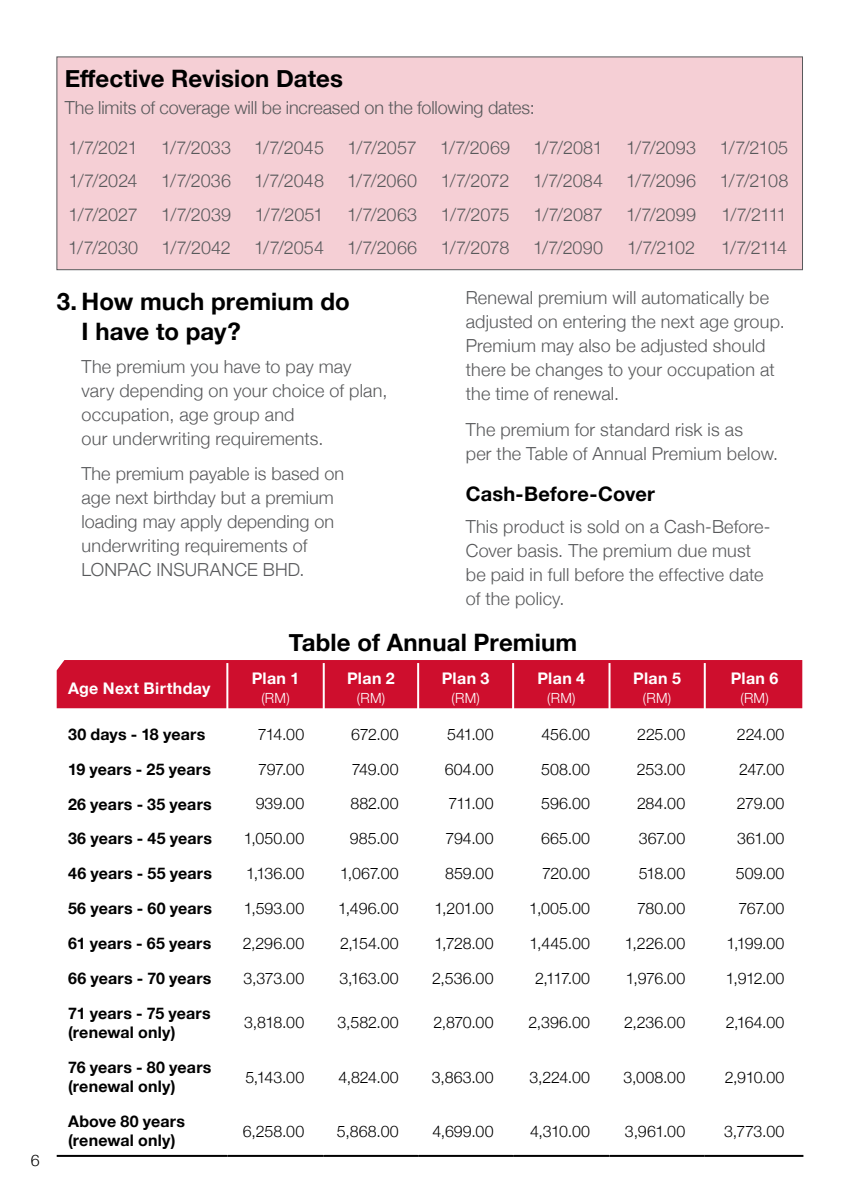
<style>
.page{position:relative;width:842px;height:1191px;background:#fff}
.page>*{position:absolute;margin:0;border:0;box-sizing:border-box;transform-origin:0 0}
.t1{font:700 24px/30px "Helvetica Neue";letter-spacing:.005em;color:#000}
.t2{font:700 20px "Helvetica Neue";letter-spacing:.01em;color:#000}
.t3{font:300 18px/24px "Helvetica Neue";letter-spacing:.01em;color:#58595b}
.t4{font:300 16px "Helvetica Neue";letter-spacing:.005em;color:#000}
.t5{font:700 16px/19.2px "Helvetica Neue";letter-spacing:.015em;color:#000}
.t6{font:700 16px "Helvetica Neue";letter-spacing:.025em;color:#fff}
.t7{font:300 14px "Helvetica Neue";letter-spacing:.02em;color:#fff}
</style>
<div class="page">
<div style="left:57px;top:660px;width:745px;height:48px;background:#ce0e2d"></div>
<hr style="left:57px;top:1154px;width:170px;height:2px;background:#000">
<hr style="left:227px;top:1154px;width:97px;height:2px;background:#000">
<hr style="left:324px;top:1154px;width:94px;height:2px;background:#000">
<hr style="left:418px;top:1154px;width:95px;height:2px;background:#000">
<hr style="left:513px;top:1154px;width:96px;height:2px;background:#000">
<hr style="left:609px;top:1154px;width:96px;height:2px;background:#000">
<hr style="left:705px;top:1154px;width:98px;height:2px;background:#000">
<hr style="left:226px;top:663px;width:2px;height:51px;background:#fff">
<hr style="left:323px;top:663px;width:2px;height:51px;background:#fff">
<hr style="left:417px;top:663px;width:2px;height:51px;background:#fff">
<hr style="left:512px;top:663px;width:2px;height:51px;background:#fff">
<hr style="left:608px;top:663px;width:2px;height:51px;background:#fff">
<hr style="left:704px;top:663px;width:2px;height:51px;background:#fff">
<div style="left:57px;top:57px;width:746px;height:213px;background:#f5cfd5;border:1px solid #58595b"></div>
<p class="t4" style="left:31px;top:1147px;width:10px">6</p>
<h1 class="t1" style="left:65px;top:64px;width:280px">Effective Revision Dates</h1>
<p class="t3" style="left:65px;top:94px;width:471px">The limits of coverage will be increased on the following dates:</p>
<p class="t3" style="left:69px;top:134px;width:71px">1/7/2021</p>
<p class="t3" style="left:161px;top:134px;width:71px">1/7/2033</p>
<p class="t3" style="left:254px;top:134px;width:71px">1/7/2045</p>
<p class="t3" style="left:347px;top:134px;width:71px">1/7/2057</p>
<p class="t3" style="left:440px;top:134px;width:72px">1/7/2069</p>
<p class="t3" style="left:533px;top:134px;width:71px">1/7/2081</p>
<p class="t3" style="left:626px;top:134px;width:72px">1/7/2093</p>
<p class="t3" style="left:720px;top:134px;width:70px">1/7/2105</p>
<p class="t3" style="left:69px;top:167px;width:70px">1/7/2024</p>
<p class="t3" style="left:161px;top:167px;width:71px">1/7/2036</p>
<p class="t3" style="left:254px;top:167px;width:71px">1/7/2048</p>
<p class="t3" style="left:347px;top:167px;width:72px">1/7/2060</p>
<p class="t3" style="left:441px;top:167px;width:70px">1/7/2072</p>
<p class="t3" style="left:533px;top:167px;width:72px">1/7/2084</p>
<p class="t3" style="left:626px;top:167px;width:72px">1/7/2096</p>
<p class="t3" style="left:720px;top:167px;width:70px">1/7/2108</p>
<p class="t3" style="left:69px;top:201px;width:71px">1/7/2027</p>
<p class="t3" style="left:161px;top:201px;width:71px">1/7/2039</p>
<p class="t3" style="left:255px;top:201px;width:70px">1/7/2051</p>
<p class="t3" style="left:347px;top:201px;width:72px">1/7/2063</p>
<p class="t3" style="left:441px;top:201px;width:70px">1/7/2075</p>
<p class="t3" style="left:533px;top:201px;width:71px">1/7/2087</p>
<p class="t3" style="left:626px;top:201px;width:72px">1/7/2099</p>
<p class="t3" style="left:721px;top:201px;width:67px">1/7/2111</p>
<p class="t3" style="left:68px;top:234px;width:71px">1/7/2030</p>
<p class="t3" style="left:161px;top:234px;width:71px">1/7/2042</p>
<p class="t3" style="left:254px;top:234px;width:71px">1/7/2054</p>
<p class="t3" style="left:347px;top:234px;width:72px">1/7/2066</p>
<p class="t3" style="left:441px;top:234px;width:70px">1/7/2078</p>
<p class="t3" style="left:533px;top:234px;width:72px">1/7/2090</p>
<p class="t3" style="left:627px;top:234px;width:70px">1/7/2102</p>
<p class="t3" style="left:721px;top:234px;width:68px">1/7/2114</p>
<h1 class="t1" style="left:82px;top:287px;width:270px;text-indent:-25px">3. How much premium do<br>I have to pay?</h1>
<p class="t3" style="left:82px;top:353px;width:307px">The premium you have to pay may vary depending on your choice of plan, occupation, age group and<br>our underwriting requirements.</p>
<p class="t3" style="left:82px;top:460px;width:264px">The premium payable is based on age next birthday but a premium loading may apply depending on underwriting requirements of<br>LONPAC INSURANCE BHD.</p>
<p class="t3" style="left:466px;top:284px;width:320px">Renewal premium will automatically be adjusted on entering the next age group.<br>Premium may also be adjusted should there be changes to your occupation at the time of renewal.</p>
<p class="t3" style="left:466px;top:416px;width:314px">The premium for standard risk is as<br>per the Table of Annual Premium below.</p>
<p class="t2" style="left:466px;top:478px;width:191px">Cash-Before-Cover</p>
<p class="t3" style="left:466px;top:513px;width:306px">This product is sold on a Cash-Before-<br>Cover basis. The premium due must be paid in full before the effective date of the policy.</p>
<p class="t6" style="left:68px;top:675px;width:144px">Age Next Birthday</p>
<h1 class="t1" style="left:289px;top:628px;width:290px">Table of Annual Premium</h1>
<p class="t6" style="left:252px;top:666px;width:49px">Plan 1</p>
<p class="t7" style="left:261px;top:687px;width:30px">(RM)</p>
<p class="t6" style="left:347px;top:666px;width:49px">Plan 2</p>
<p class="t7" style="left:357px;top:687px;width:30px">(RM)</p>
<p class="t6" style="left:442px;top:666px;width:49px">Plan 3</p>
<p class="t7" style="left:451px;top:687px;width:30px">(RM)</p>
<p class="t6" style="left:537px;top:666px;width:49px">Plan 4</p>
<p class="t7" style="left:547px;top:687px;width:30px">(RM)</p>
<p class="t6" style="left:633px;top:666px;width:49px">Plan 5</p>
<p class="t7" style="left:643px;top:687px;width:30px">(RM)</p>
<p class="t6" style="left:731px;top:666px;width:49px">Plan 6</p>
<p class="t7" style="left:740px;top:687px;width:30px">(RM)</p>
<p class="t5" style="left:68px;top:725px;width:139px">30 days - 18 years</p>
<p class="t4" style="left:258px;top:721px;width:48px">714.00</p>
<p class="t4" style="left:351px;top:721px;width:49px">672.00</p>
<p class="t4" style="left:447px;top:721px;width:48px">541.00</p>
<p class="t4" style="left:541px;top:721px;width:50px">456.00</p>
<p class="t4" style="left:637px;top:721px;width:50px">225.00</p>
<p class="t4" style="left:737px;top:721px;width:49px">224.00</p>
<p class="t5" style="left:68px;top:759px;width:145px">19 years - 25 years</p>
<p class="t4" style="left:258px;top:756px;width:47px">797.00</p>
<p class="t4" style="left:352px;top:756px;width:48px">749.00</p>
<p class="t4" style="left:445px;top:756px;width:50px">604.00</p>
<p class="t4" style="left:541px;top:756px;width:50px">508.00</p>
<p class="t4" style="left:637px;top:756px;width:50px">253.00</p>
<p class="t4" style="left:739px;top:756px;width:47px">247.00</p>
<p class="t5" style="left:68px;top:794px;width:145px">26 years - 35 years</p>
<p class="t4" style="left:256px;top:791px;width:50px">939.00</p>
<p class="t4" style="left:350px;top:791px;width:50px">882.00</p>
<p class="t4" style="left:448px;top:791px;width:47px">711.00</p>
<p class="t4" style="left:541px;top:791px;width:50px">596.00</p>
<p class="t4" style="left:637px;top:791px;width:50px">284.00</p>
<p class="t4" style="left:737px;top:791px;width:49px">279.00</p>
<p class="t5" style="left:68px;top:829px;width:145px">36 years - 45 years</p>
<p class="t4" style="left:244px;top:825px;width:62px">1,050.00</p>
<p class="t4" style="left:350px;top:825px;width:50px">985.00</p>
<p class="t4" style="left:445px;top:825px;width:50px">794.00</p>
<p class="t4" style="left:541px;top:825px;width:50px">665.00</p>
<p class="t4" style="left:639px;top:825px;width:48px">367.00</p>
<p class="t4" style="left:737px;top:825px;width:49px">361.00</p>
<p class="t5" style="left:68px;top:864px;width:145px">46 years - 55 years</p>
<p class="t4" style="left:246px;top:860px;width:60px">1,136.00</p>
<p class="t4" style="left:340px;top:860px;width:60px">1,067.00</p>
<p class="t4" style="left:445px;top:860px;width:50px">859.00</p>
<p class="t4" style="left:542px;top:860px;width:49px">720.00</p>
<p class="t4" style="left:639px;top:860px;width:48px">518.00</p>
<p class="t4" style="left:736px;top:860px;width:50px">509.00</p>
<p class="t5" style="left:68px;top:899px;width:145px">56 years - 60 years</p>
<p class="t4" style="left:244px;top:895px;width:62px">1,593.00</p>
<p class="t4" style="left:338px;top:895px;width:62px">1,496.00</p>
<p class="t4" style="left:434px;top:895px;width:61px">1,201.00</p>
<p class="t4" style="left:529px;top:895px;width:62px">1,005.00</p>
<p class="t4" style="left:637px;top:895px;width:50px">780.00</p>
<p class="t4" style="left:739px;top:895px;width:47px">767.00</p>
<p class="t5" style="left:68px;top:934px;width:145px">61 years - 65 years</p>
<p class="t4" style="left:243px;top:930px;width:63px">2,296.00</p>
<p class="t4" style="left:340px;top:930px;width:60px">2,154.00</p>
<p class="t4" style="left:434px;top:930px;width:61px">1,728.00</p>
<p class="t4" style="left:530px;top:930px;width:62px">1,445.00</p>
<p class="t4" style="left:625px;top:930px;width:62px">1,226.00</p>
<p class="t4" style="left:726px;top:930px;width:60px">1,199.00</p>
<p class="t5" style="left:68px;top:969px;width:145px">66 years - 70 years</p>
<p class="t4" style="left:243px;top:965px;width:62px">3,373.00</p>
<p class="t4" style="left:339px;top:965px;width:61px">3,163.00</p>
<p class="t4" style="left:432px;top:965px;width:63px">2,536.00</p>
<p class="t4" style="left:535px;top:965px;width:56px">2,117.00</p>
<p class="t4" style="left:626px;top:965px;width:61px">1,976.00</p>
<p class="t4" style="left:726px;top:965px;width:60px">1,912.00</p>
<p class="t5" style="left:68px;top:1004px;width:144px">71 years - 75 years (renewal only)</p>
<p class="t4" style="left:244px;top:1009px;width:62px">3,818.00</p>
<p class="t4" style="left:338px;top:1009px;width:63px">3,582.00</p>
<p class="t4" style="left:433px;top:1009px;width:62px">2,870.00</p>
<p class="t4" style="left:528px;top:1009px;width:63px">2,396.00</p>
<p class="t4" style="left:624px;top:1009px;width:63px">2,236.00</p>
<p class="t4" style="left:726px;top:1009px;width:60px">2,164.00</p>
<p class="t5" style="left:68px;top:1058px;width:145px">76 years - 80 years (renewal only)</p>
<p class="t4" style="left:245px;top:1064px;width:60px">5,143.00</p>
<p class="t4" style="left:338px;top:1064px;width:62px">4,824.00</p>
<p class="t4" style="left:432px;top:1064px;width:63px">3,863.00</p>
<p class="t4" style="left:529px;top:1064px;width:62px">3,224.00</p>
<p class="t4" style="left:623px;top:1064px;width:63px">3,008.00</p>
<p class="t4" style="left:725px;top:1064px;width:61px">2,910.00</p>
<p class="t5" style="left:68px;top:1112px;width:119px">Above 80 years (renewal only)</p>
<p class="t4" style="left:243px;top:1118px;width:63px">6,258.00</p>
<p class="t4" style="left:337px;top:1118px;width:63px">5,868.00</p>
<p class="t4" style="left:432px;top:1118px;width:63px">4,699.00</p>
<p class="t4" style="left:530px;top:1118px;width:61px">4,310.00</p>
<p class="t4" style="left:625px;top:1118px;width:62px">3,961.00</p>
<p class="t4" style="left:724px;top:1118px;width:62px">3,773.00</p>
</div>
